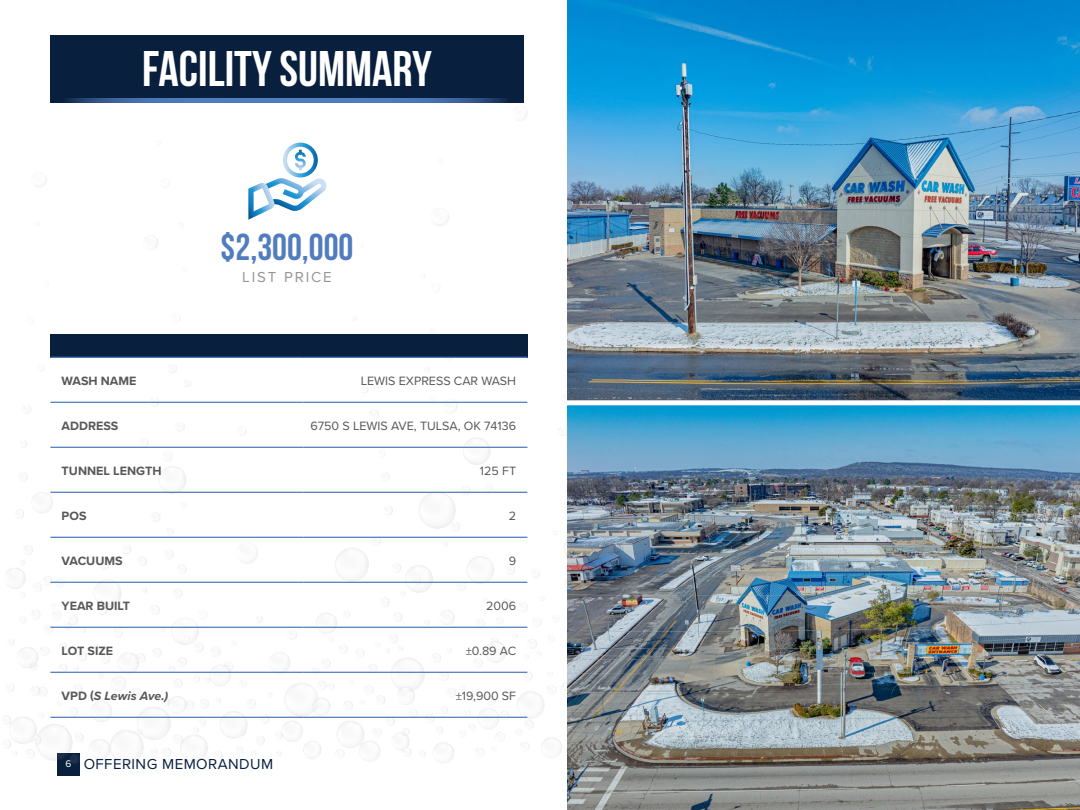
<style>
.page{position:relative;width:1080px;height:810px;background:#fff}
.page>*{position:absolute;margin:0;border:0;box-sizing:border-box;transform-origin:0 0}
.t1{font:700 50px "Bebas Neue";color:#fff}
.t2{font:700 37.5px "Bebas Neue";color:#517cbe}
.t3{font:15px "Proxima Nova";letter-spacing:.03em;color:#071e3f}
.t4{font:15px "Proxima Nova";letter-spacing:.125em;color:#939598}
.t5{font:12.5px "Proxima Nova";color:#58585a}
.t6{font:700 12.5px "Proxima Nova";color:#58585a}
.t7{font:italic 700 12.5px "Proxima Nova";color:#58585a}
.s1{font-style:normal}
.s2{font-size:10px;color:#fff}
</style>
<div class="page">
<div style="left:57px;top:754px;width:22px;height:22px;background:linear-gradient(to bottom,#152946,#061c3c)"></div>
<svg style="left:178px;top:619px;width:13px;height:11px"></svg>
<img style="left:437px;top:214px;width:12px;height:12px">
<img style="left:437px;top:214px;width:11px;height:8px">
<svg style="left:437px;top:214px;width:10px;height:6px"></svg>
<img style="left:243px;top:548px;width:15px;height:16px">
<img style="left:243px;top:557px;width:12px;height:1px">
<img style="left:243px;top:556px;width:12px;height:1px">
<img style="left:151px;top:235px;width:7px;height:13px">
<img style="left:19px;top:405px;width:34px;height:147px">
<img style="left:361px;top:387px;width:18px;height:29px">
<img style="left:444px;top:401px;width:123px;height:47px">
<img style="left:243px;top:548px;width:11px;height:8px">
<img style="left:508px;top:534px;width:59px;height:68px">
<div style="left:50px;top:334px;width:477px;height:23px;background:#091f3e"></div>
<hr style="left:50px;top:717px;width:253px;height:1px;background:#517cbe">
<hr style="left:303px;top:717px;width:224px;height:1px;background:#517cbe">
<hr style="left:50px;top:357px;width:253px;height:1px;background:#517cbe">
<hr style="left:303px;top:357px;width:224px;height:1px;background:#517cbe">
<hr style="left:50px;top:402px;width:253px;height:1px;background:#517cbe">
<hr style="left:303px;top:402px;width:224px;height:1px;background:#517cbe">
<hr style="left:50px;top:447px;width:253px;height:1px;background:#517cbe">
<hr style="left:303px;top:447px;width:224px;height:1px;background:#517cbe">
<hr style="left:50px;top:492px;width:253px;height:1px;background:#517cbe">
<hr style="left:303px;top:492px;width:224px;height:1px;background:#517cbe">
<hr style="left:50px;top:537px;width:253px;height:1px;background:#517cbe">
<hr style="left:303px;top:537px;width:224px;height:1px;background:#517cbe">
<hr style="left:50px;top:582px;width:253px;height:1px;background:#517cbe">
<hr style="left:303px;top:582px;width:224px;height:1px;background:#517cbe">
<hr style="left:50px;top:627px;width:253px;height:1px;background:#517cbe">
<hr style="left:303px;top:627px;width:224px;height:1px;background:#517cbe">
<hr style="left:50px;top:672px;width:253px;height:1px;background:#517cbe">
<hr style="left:303px;top:672px;width:224px;height:1px;background:#517cbe">
<img style="left:567px;top:0;width:513px;height:400px">
<img style="left:567px;top:405px;width:513px;height:405px">
<svg style="left:248px;top:143px;width:79px;height:77px"></svg>
<div style="left:50px;top:36px;width:474px;height:67px;background:#091f3e"></div>
<svg style="left:66px;top:98px;width:440px;height:5px;background:#456da9"></svg>
<h1 class="t1" style="left:142px;top:42px;width:291px">FACILITY SUMMARY</h1>
<h2 class="t2" style="left:221px;top:226px;width:134px">$2,300,000</h2>
<p class="t4" style="left:242px;top:266px;width:91px">LIST PRICE</p>
<p class="t6" style="left:62px;top:371px;width:76px">WASH NAME</p>
<p class="t5" style="left:361px;top:371px;width:157px">LEWIS EXPRESS CAR WASH</p>
<p class="t6" style="left:62px;top:416px;width:58px">ADDRESS</p>
<p class="t5" style="left:310px;top:416px;width:207px">6750 S LEWIS AVE, TULSA, OK 74136</p>
<p class="t6" style="left:62px;top:461px;width:101px">TUNNEL LENGTH</p>
<p class="t5" style="left:480px;top:461px;width:38px">125 FT</p>
<p class="t6" style="left:62px;top:506px;width:26px">POS</p>
<p class="t5" style="left:509px;top:506px;width:9px">2</p>
<p class="t6" style="left:62px;top:551px;width:63px">VACUUMS</p>
<p class="t5" style="left:509px;top:551px;width:9px">9</p>
<p class="t6" style="left:62px;top:596px;width:70px">YEAR BUILT</p>
<p class="t5" style="left:486px;top:596px;width:32px">2006</p>
<p class="t6" style="left:62px;top:641px;width:53px">LOT SIZE</p>
<p class="t5" style="left:466px;top:641px;width:52px">±0.89 AC</p>
<p class="t7" style="left:62px;top:686px;width:108px"><span class="s1">VPD (</span>S Lewis Ave.)</p>
<p class="t5" style="left:456px;top:686px;width:62px">±19,900 SF</p>
<p class="t3" style="left:65px;top:753px;width:209px"><span class="s2">6</span> OFFERING MEMORANDUM</p>
</div>
